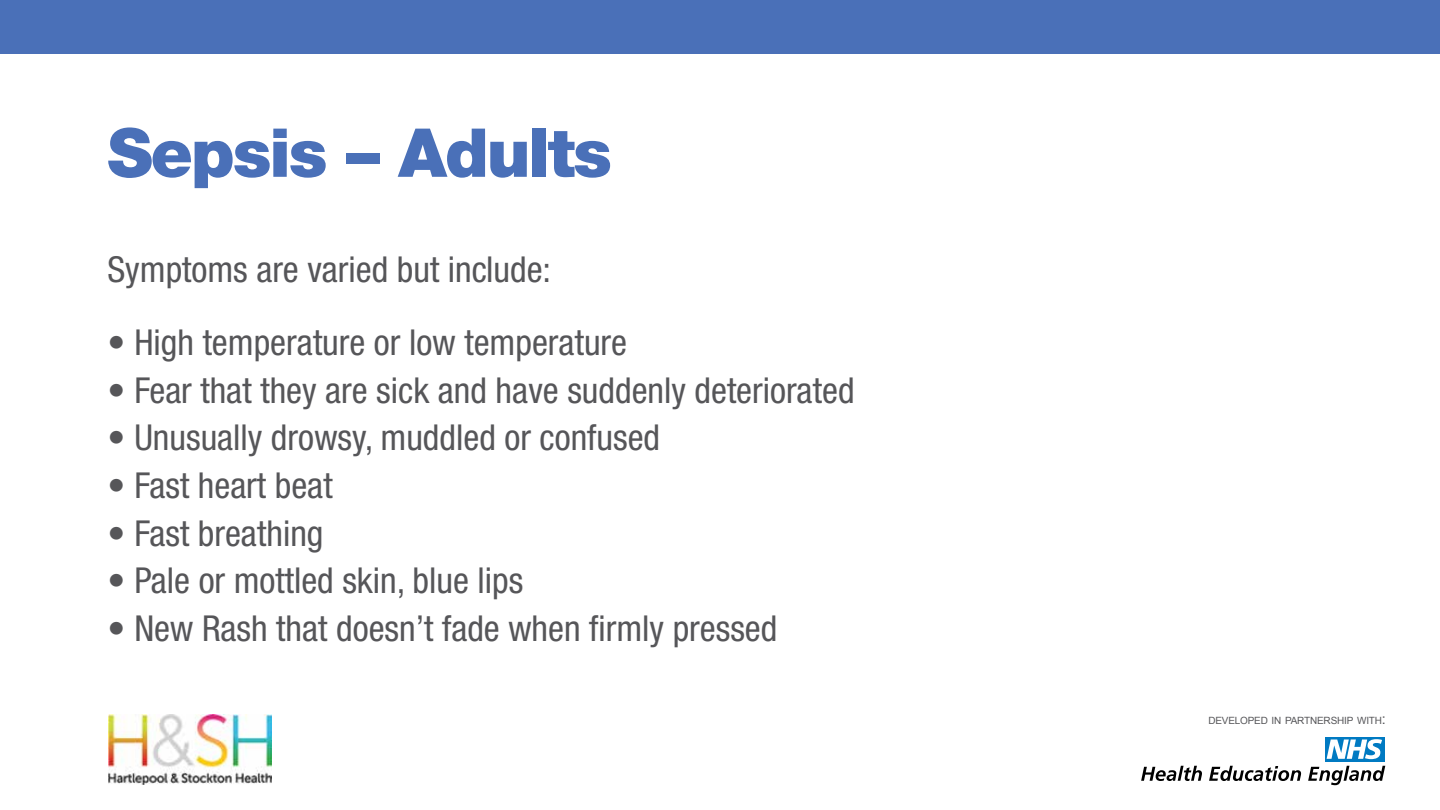
<style>
.page{position:relative;width:1440px;height:810px;background:#fff}
.page>*{position:absolute;margin:0;border:0;box-sizing:border-box;transform-origin:0 0}
.t1{font:900 67.5px "Helvetica Neue LT Std";letter-spacing:-.03em;color:#4a70b8}
.t2{font:condensed 35.85px "Helvetica Neue LT Std";color:#565659}
.t3{font:10.05px "Arial";letter-spacing:-.015em;color:#565659}
.s1{font-size:14.25px}
</style>
<div class="page">
<div style="left:0;top:0;width:1439px;height:54px;background:#4a70b8"></div>
<img style="left:108px;top:714px;width:163px;height:70px">
<div style="left:1324px;top:737px;width:60px;height:24px;background:#007ac2"></div>
<svg style="left:1326px;top:739px;width:55px;height:20px"></svg>
<svg style="left:1141px;top:766px;width:60px;height:15px"></svg>
<svg style="left:1209px;top:766px;width:91px;height:15px"></svg>
<svg style="left:1308px;top:766px;width:77px;height:19px"></svg>
<h1 class="t1" style="left:107px;top:112px;width:506px">Sepsis – Adults</h1>
<p class="t2" style="left:107px;top:248px;width:445px">Symptoms are varied but include:</p>
<p class="t2" style="left:107px;top:322px;width:521px">• High temperature or low temperature</p>
<p class="t2" style="left:107px;top:369px;width:748px">• Fear that they are sick and have suddenly deteriorated</p>
<p class="t2" style="left:107px;top:417px;width:554px">• Unusually drowsy, muddled or confused</p>
<p class="t2" style="left:107px;top:465px;width:227px">• Fast heart beat</p>
<p class="t2" style="left:107px;top:512px;width:218px">• Fast breathing</p>
<p class="t2" style="left:107px;top:560px;width:417px">• Pale or mottled skin, blue lips</p>
<p class="t2" style="left:107px;top:608px;width:671px">• New Rash that doesn’t fade when firmly pressed</p>
<p class="t3" style="left:1208px;top:714px;width:179px">DEVELOPED IN PARTNERSHIP WITH<span class="s1">:</span></p>
</div>
